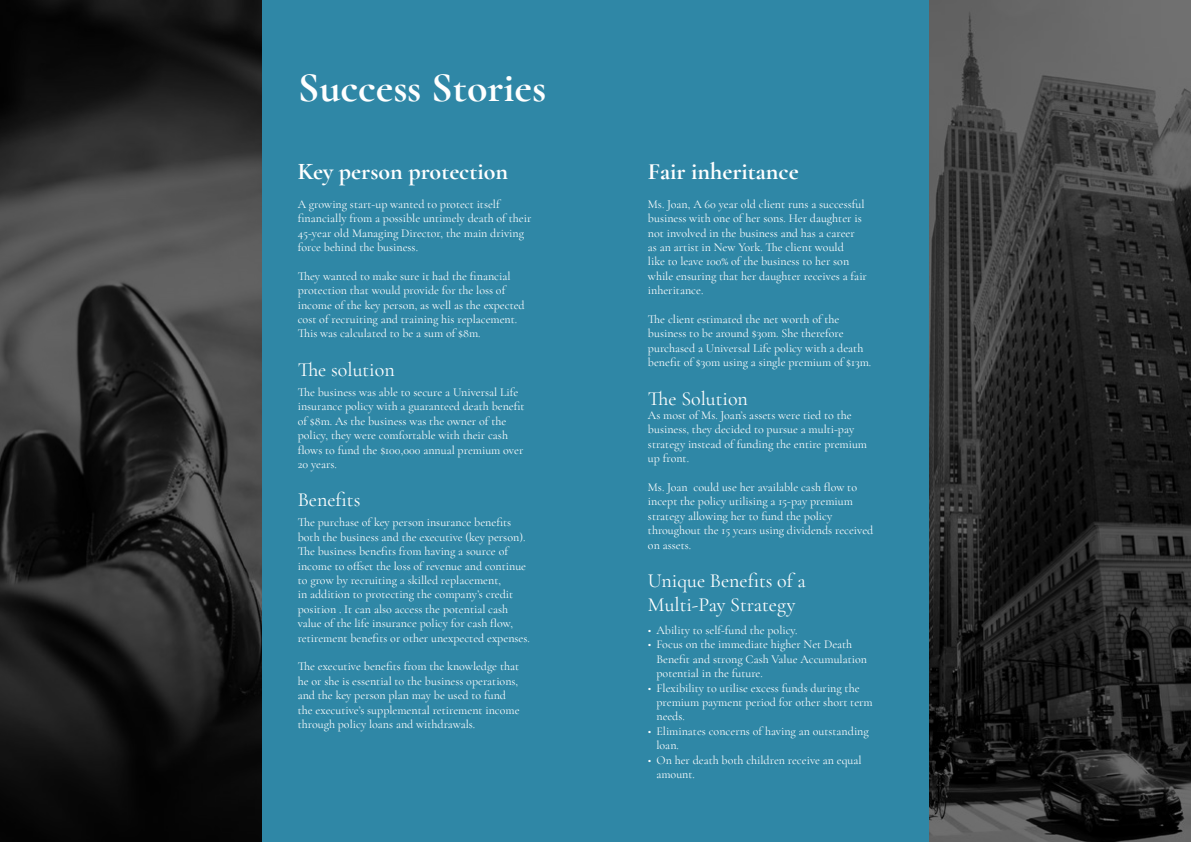
<style>
.page{position:relative;width:1191px;height:842px;background:#fff}
.page>*{position:absolute;margin:0;border:0;box-sizing:border-box;transform-origin:0 0}
.t1{font:700 42px "Cormorant";color:#fff}
.t2{font:700 24px "Cormorant Garamond";color:#fff}
.t3{font:20px/24px "Cormorant Garamond";color:#fff}
.t4{font:12px/14.4px "Cormorant Garamond";color:#fff}
</style>
<div class="page">
<div style="left:261px;top:0;width:668px;height:842px;background:#2f87a6"></div>
<img style="left:929px;top:0;width:262px;height:842px">
<img style="left:0;top:0;width:261px;height:842px">
<h1 class="t1" style="left:298px;top:62px;width:250px">Success Stories</h1>
<h2 class="t2" style="left:298px;top:156px;width:212px">Key person protection</h2>
<p class="t4" style="left:298px;top:197px;width:235px">A growing start-up wanted to protect itself financially from a possible untimely death of their 45-year old Managing Director, the main driving force behind the business.</p>
<p class="t4" style="left:298px;top:269px;width:228px">They wanted to make sure it had the financial protection that would provide for the loss of income of the key person, as well as the expected cost of recruiting and training his replacement.<br>This was calculated to be a sum of $8m.</p>
<h3 class="t3" style="left:298px;top:357px;width:98px">The solution</h3>
<p class="t4" style="left:298px;top:385px;width:228px">The business was able to secure a Universal Life insurance policy with a guaranteed death benefit of $8m. As the business was the owner of the policy, they were comfortable with their cash flows to fund the $100,000 annual premium over 20 years.</p>
<h3 class="t3" style="left:298px;top:488px;width:64px">Benefits</h3>
<p class="t4" style="left:298px;top:515px;width:234px">The purchase of key person insurance benefits both the business and the executive (key person).<br>The business benefits from having a source of income to offset the loss of revenue and continue to grow by recruiting a skilled replacement,<br>in addition to protecting the company’s credit position . It can also access the potential cash value of the life insurance policy for cash flow, retirement benefits or other unexpected expenses.</p>
<p class="t4" style="left:298px;top:659px;width:223px">The executive benefits from the knowledge that he or she is essential to the business operations, and the key person plan may be used to fund the executive’s supplemental retirement income through policy loans and withdrawals.</p>
<h2 class="t2" style="left:648px;top:156px;width:152px">Fair inheritance</h2>
<p class="t4" style="left:648px;top:197px;width:220px">Ms. Joan, A 60 year old client runs a successful business with one of her sons. Her daughter is not involved in the business and has a career<br>as an artist in New York. The client would<br>like to leave 100% of the business to her son while ensuring that her daughter receives a fair inheritance.</p>
<p class="t4" style="left:648px;top:312px;width:225px">The client estimated the net worth of the business to be around $30m. She therefore purchased a Universal Life policy with a death benefit of $30m using a single premium of $13m.</p>
<h3 class="t3" style="left:648px;top:386px;width:101px">The Solution</h3>
<p class="t4" style="left:648px;top:408px;width:221px">As most of Ms. Joan’s assets were tied to the business, they decided to pursue a multi-pay strategy instead of funding the entire premium up front.</p>
<p class="t4" style="left:648px;top:480px;width:227px">Ms. Joan could use her available cash flow to incept the policy utilising a 15-pay premium strategy allowing her to fund the policy throughout the 15 years using dividends received on assets.</p>
<h3 class="t3" style="left:648px;top:569px;width:160px">Unique Benefits of a<br>Multi-Pay Strategy</h3>
<p class="t4" style="left:648px;top:623px;width:151px">• Ability to self-fund the policy.</p>
<p class="t4" style="left:656px;top:637px;width:212px;text-indent:-9px">• Focus on the immediate higher Net Death<br>Benefit and strong Cash Value Accumulation potential in the future.</p>
<p class="t4" style="left:656px;top:680px;width:218px;text-indent:-9px">• Flexibility to utilise excess funds during the premium payment period for other short term needs.</p>
<p class="t4" style="left:656px;top:724px;width:214px;text-indent:-9px">• Eliminates concerns of having an outstanding loan.</p>
<p class="t4" style="left:656px;top:752px;width:207px;text-indent:-9px">• On her death both children receive an equal amount.</p>
</div>
